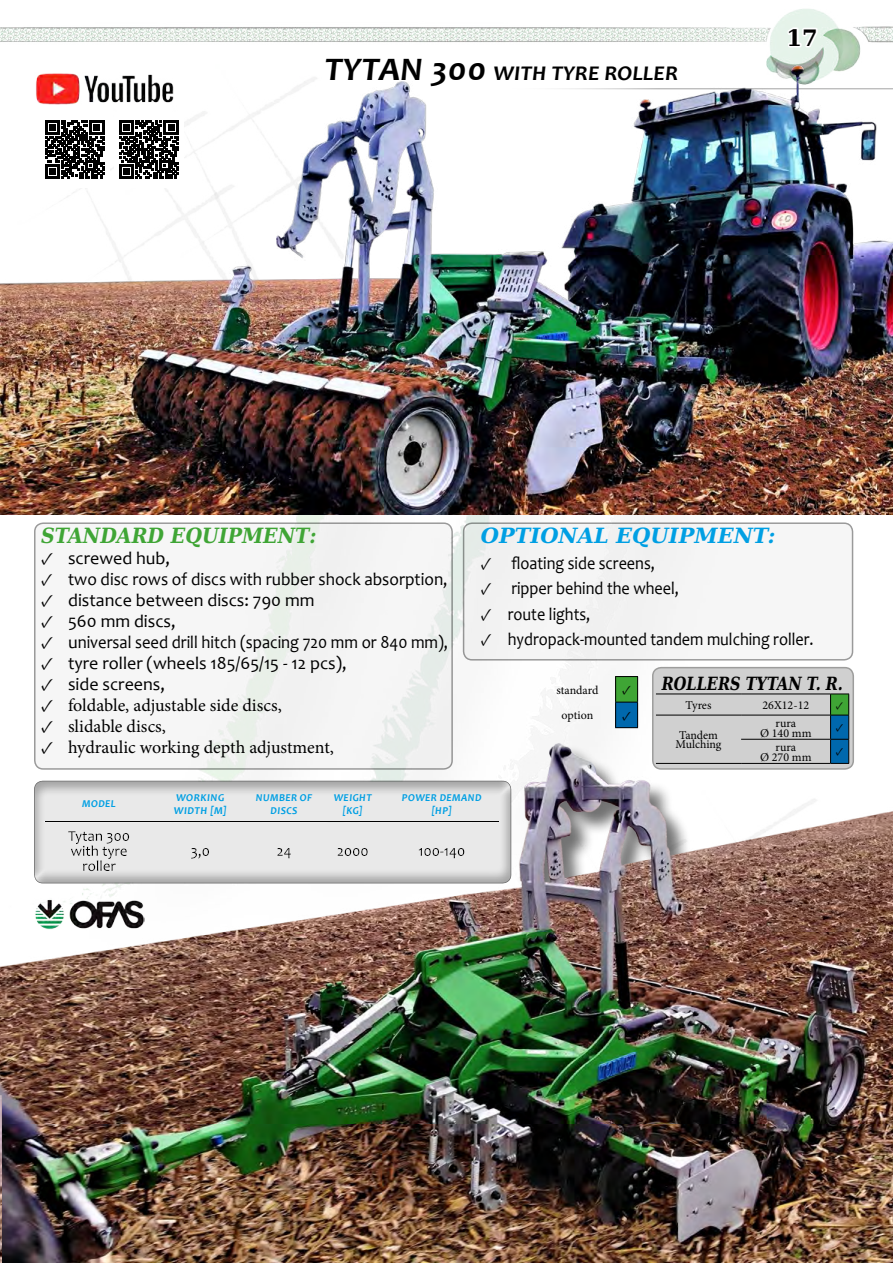
<style>
.page{position:relative;width:893px;height:1263px;background:#fff}
.page>*{position:absolute;margin:0;border:0;box-sizing:border-box;transform-origin:0 0}
.t1{font:700 22.5px "DejaVu Serif";color:#000}
.t2{font:italic 700 21px "Candara";color:#000;scale:1.08 1}
.t3{font:italic 700 21px "DejaVu Serif";color:#3fa535;scale:.91 1}
.t4{font:italic 700 21px "DejaVu Serif";color:#009fe3}
.t5{font:italic 700 18.15px "DejaVu Serif";color:#000;scale:.8 1}
.t6{font:18px "Candara";color:#000}
.t7{font:18px "Candara";color:#000;scale:.9 1}
.t8{font:18px "Minion Pro";color:#000}
.t9{font:18px "Candara";color:#000;scale:.95 1}
.t10{font:13.2px "Minion Pro";color:#000}
.t11{font:12px/9.9px "Minion Pro";color:#000;text-align:center}
.t12{font:11.4px "Minion Pro";color:#000}
.t13{font:10.95px "Minion Pro";color:#000}
.t14{font:italic 700 10.5px/12.6px "Candara";letter-spacing:.04em;color:#009fe3;text-align:center}
.s1{font-size:33px}
.s2{font-family:"Minion Pro"}
</style>
<div class="page">
<img style="left:0;top:9px;width:893px;height:730px">
<svg style="left:786px;top:25px;width:33px;height:24px"></svg>
<img style="left:1px;top:740px;width:892px;height:523px">
<div style="left:464px;top:523px;width:388px;height:137px;background:#f5f5f5;border-radius:9px"></div>
<div style="left:463px;top:522px;width:390px;height:138px;border:2px solid #000;border-radius:9px"></div>
<div style="left:35px;top:523px;width:417px;height:246px;background:linear-gradient(to right,#f7f7f7,#f0f2f1);border-radius:9px"></div>
<div style="left:34px;top:522px;width:419px;height:248px;border:2px solid #000;border-radius:9px"></div>
<img style="left:0;top:63px;width:893px;height:452px">
<img style="left:35px;top:894px;width:110px;height:40px">
<svg style="left:615px;top:676px;width:23px;height:52px"></svg>
<img style="left:34px;top:66px;width:140px;height:38px">
<div style="left:653px;top:668px;width:200px;height:101px;background:#d0d0d0;border-radius:9px"></div>
<hr style="left:656px;top:694px;width:85px;height:1px;background:#000">
<hr style="left:741px;top:694px;width:90px;height:1px;background:#000">
<hr style="left:656px;top:715px;width:85px;height:1px;background:#000">
<hr style="left:741px;top:715px;width:90px;height:1px;background:#000">
<hr style="left:741px;top:739px;width:90px;height:1px;background:#000">
<hr style="left:656px;top:763px;width:85px;height:1px;background:#000">
<hr style="left:741px;top:763px;width:90px;height:1px;background:#000">
<svg style="left:830px;top:694px;width:19px;height:70px"></svg>
<div style="left:652px;top:667px;width:202px;height:103px;border:2px solid #9d9d9c;border-radius:9px"></div>
<div style="left:40px;top:112px;width:70px;height:75px;background:#fff"></div>
<svg style="left:45px;top:120px;width:59px;height:59px"></svg>
<div style="left:114px;top:112px;width:70px;height:75px;background:#fff"></div>
<svg style="left:119px;top:120px;width:59px;height:59px"></svg>
<img style="left:0;top:966px;width:1px;height:297px">
<div style="left:22px;top:771px;width:502px;height:117px;background:#000;opacity:.3"></div>
<p class="t2" style="left:324px;top:60px;width:329px"><span class="s1">TYTAN 300</span> WITH TYRE ROLLER</p>
<p class="t1" style="left:786px;top:20px;width:33px">17</p>
<p class="t3" style="left:41px;top:519px;width:304px">STANDARD EQUIPMENT:</p>
<p class="t6" style="left:41px;top:547px;width:131px"><span class="s2">✓</span> screwed hub,</p>
<p class="t9" style="left:41px;top:568px;width:429px"><span class="s2">✓</span> two disc rows of discs with rubber shock absorption,</p>
<p class="t6" style="left:41px;top:589px;width:275px"><span class="s2">✓</span> distance between discs: 790 mm</p>
<p class="t6" style="left:41px;top:610px;width:136px"><span class="s2">✓</span> 560 mm discs,</p>
<p class="t6" style="left:41px;top:631px;width:409px"><span class="s2">✓</span> universal seed drill hitch (spacing 720 mm or 840 mm),</p>
<p class="t6" style="left:41px;top:652px;width:307px"><span class="s2">✓</span> tyre roller (wheels 185/65/15 - 12 pcs),</p>
<p class="t6" style="left:41px;top:673px;width:125px"><span class="s2">✓</span> side screens,</p>
<p class="t8" style="left:41px;top:694px;width:242px">✓ foldable, adjustable side discs,</p>
<p class="t8" style="left:41px;top:715px;width:126px">✓ slidable discs,</p>
<p class="t8" style="left:41px;top:736px;width:294px">✓ hydraulic working depth adjustment,</p>
<p class="t4" style="left:481px;top:519px;width:296px">OPTIONAL EQUIPMENT:</p>
<p class="t7" style="left:481px;top:552px;width:195px"><span class="s2">✓</span> floating side screens,</p>
<p class="t7" style="left:481px;top:577px;width:222px"><span class="s2">✓</span> ripper behind the wheel,</p>
<p class="t7" style="left:481px;top:603px;width:123px"><span class="s2">✓</span> route lights,</p>
<p class="t7" style="left:481px;top:628px;width:371px"><span class="s2">✓</span> hydropack-mounted tandem mulching roller.</p>
<p class="t11" style="left:556px;top:685px;width:43px">standard</p>
<p class="t10" style="left:622px;top:681px;width:11px">✓</p>
<p class="t11" style="left:562px;top:710px;width:33px">option</p>
<p class="t10" style="left:622px;top:707px;width:11px">✓</p>
<p class="t5" style="left:662px;top:669px;width:228px">ROLLERS TYTAN T. R.</p>
<p class="t11" style="left:686px;top:700px;width:27px">Tyres</p>
<p class="t11" style="left:762px;top:700px;width:48px">26X12-12</p>
<p class="t13" style="left:836px;top:698px;width:9px">✓</p>
<p class="t11" style="left:675px;top:731px;width:48px;line-height:9px;text-align:left">Tandem<br>Mulching</p>
<p class="t11" style="left:760px;top:718px;width:53px">rura<br>Ø 140 mm</p>
<p class="t12" style="left:836px;top:720px;width:9px">✓</p>
<p class="t11" style="left:760px;top:742px;width:53px">rura<br>Ø 270 mm</p>
<p class="t12" style="left:836px;top:744px;width:9px">✓</p>
<p class="t14" style="left:82px;top:797px;width:35px">MODEL</p>
<p class="t14" style="left:174px;top:791px;width:54px;text-align:left">WORKING<br>WIDTH [M]</p>
<p class="t14" style="left:256px;top:791px;width:58px">NUMBER OF<br>DISCS</p>
<p class="t14" style="left:334px;top:791px;width:40px">WEIGHT [KG]</p>
<p class="t14" style="left:402px;top:791px;width:81px">POWER DEMAND [HP]</p>
</div>
